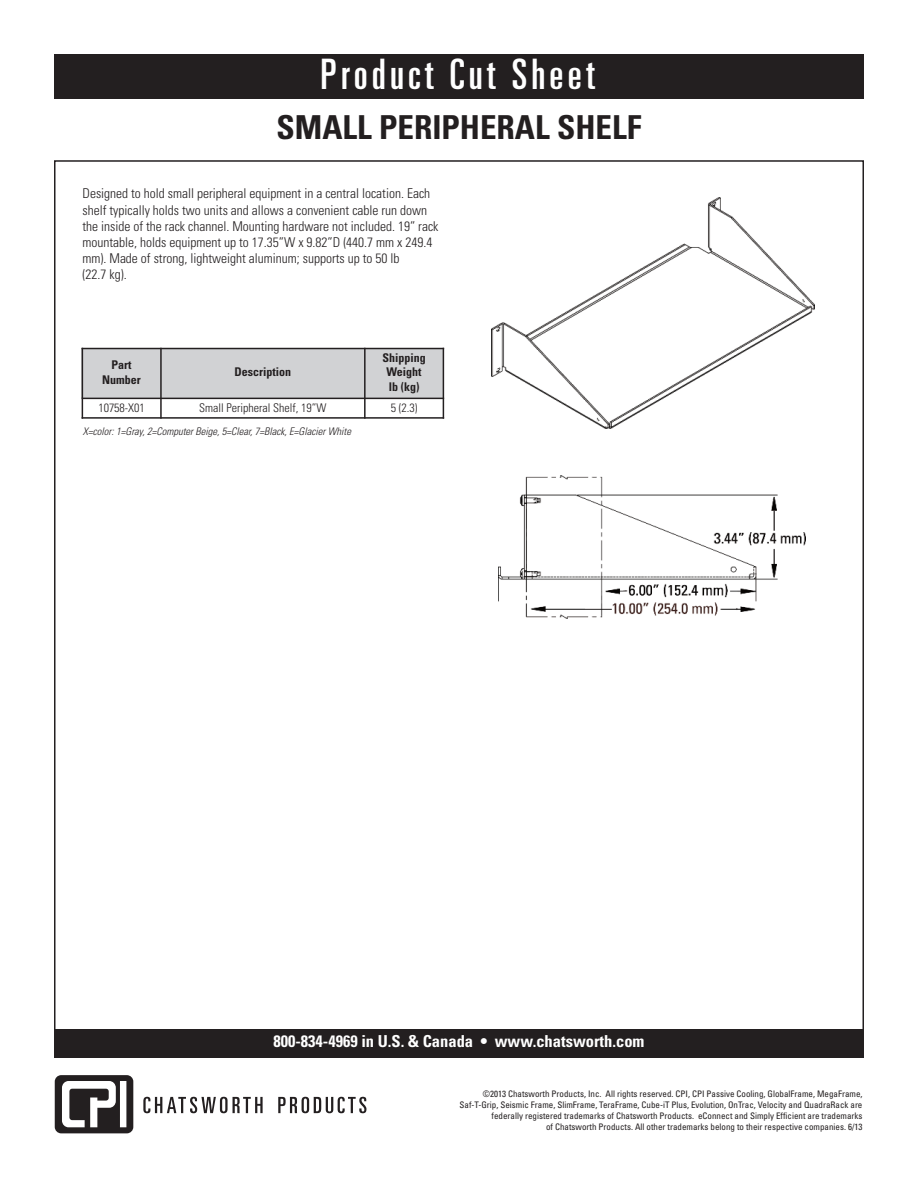
<style>
.page{position:relative;width:918px;height:1188px;background:#fff}
.page>*{position:absolute;margin:0;border:0;box-sizing:border-box;transform-origin:0 0}
.t1{font:ultra-condensed 42px "Univers LT Std";letter-spacing:.1em;color:#fff}
.t2{font:700 condensed 33px "Univers LT Std";color:#231f20}
.t3{font:700 condensed 16.5px "Univers LT Std";color:#fff}
.t4{font:300 condensed 13.5px/16.2px "Univers LT Std";color:#231f20}
.t5{font:700 condensed 12px/14.4px "Univers LT Std";color:#231f20;text-align:center}
.t6{font:300 condensed 12px "Univers LT Std";color:#231f20}
.t7{font:italic 300 condensed 10.5px "Univers LT Std";color:#231f20}
.t8{font:condensed 9px/10.8px "Univers LT Std";color:#231f20;text-align:right}
</style>
<div class="page">
<div style="left:54px;top:54px;width:810px;height:45px;background:#231f20"></div>
<svg style="left:55px;top:1075px;width:78px;height:58px"></svg>
<svg style="left:143px;top:1097px;width:120px;height:16px"></svg>
<svg style="left:278px;top:1097px;width:88px;height:16px"></svg>
<div style="left:54px;top:1029px;width:810px;height:28px;background:#231f20"></div>
<img style="left:499px;top:476px;width:307px;height:142px">
<img style="left:492px;top:198px;width:322px;height:230px">
<div style="left:82px;top:348px;width:79px;height:50px;background:#d1d2d4"></div>
<div style="left:161px;top:348px;width:204px;height:50px;background:#d1d2d4"></div>
<div style="left:365px;top:348px;width:79px;height:50px;background:#d1d2d4"></div>
<hr style="left:82px;top:348px;width:1px;height:71px;background:#231f20">
<hr style="left:160px;top:348px;width:2px;height:71px;background:#231f20">
<hr style="left:364px;top:348px;width:2px;height:71px;background:#231f20">
<hr style="left:443px;top:348px;width:1px;height:71px;background:#231f20">
<hr style="left:82px;top:348px;width:362px;height:1px;background:#231f20">
<hr style="left:82px;top:398px;width:362px;height:1px;background:#231f20">
<hr style="left:82px;top:417px;width:362px;height:2px;background:#231f20">
<h1 class="t1" style="left:320px;top:59px;width:276px">Product Cut Sheet</h1>
<h2 class="t2" style="left:277px;top:115px;width:366px">SMALL PERIPHERAL SHELF</h2>
<p class="t4" style="left:82px;top:187px;width:358px">Designed to hold small peripheral equipment in a central location. Each shelf typically holds two units and allows a convenient cable run down the inside of the rack channel. Mounting hardware not included. 19” rack mountable, holds equipment up to 17.35”W x 9.82”D (440.7 mm x 249.4 mm). Made of strong, lightweight aluminum; supports up to 50 lb<br>(22.7 kg).</p>
<h3 class="t5" style="left:102px;top:359px;width:40px">Part<br>Number</h3>
<h3 class="t5" style="left:235px;top:366px;width:58px">Description</h3>
<h3 class="t5" style="left:382px;top:352px;width:45px">Shipping<br>Weight lb (kg)</h3>
<h3 class="t6" style="left:98px;top:403px;width:48px">10758-X01</h3>
<h3 class="t6" style="left:199px;top:403px;width:129px">Small Peripheral Shelf, 19”W</h3>
<h3 class="t6" style="left:391px;top:403px;width:28px">5 (2.3)</h3>
<p class="t7" style="left:83px;top:427px;width:270px">X=color: 1=Gray, 2=Computer Beige, 5=Clear, 7=Black, E=Glacier White</p>
<h3 class="t3" style="left:273px;top:1035px;width:373px">800-834-4969 in U.S. &amp; Canada • www.chatsworth.com</h3>
<p class="t8" style="left:460px;top:1089px;width:404px">©2013 Chatsworth Products, Inc. All rights reserved. CPI, CPI Passive Cooling, GlobalFrame, MegaFrame, Saf-T-Grip, Seismic Frame, SlimFrame, TeraFrame, Cube-iT Plus, Evolution, OnTrac, Velocity and QuadraRack are federally registered trademarks of Chatsworth Products. eConnect and Simply Efficient are trademarks<br>of Chatsworth Products. All other trademarks belong to their respective companies. 6/13</p>
</div>
